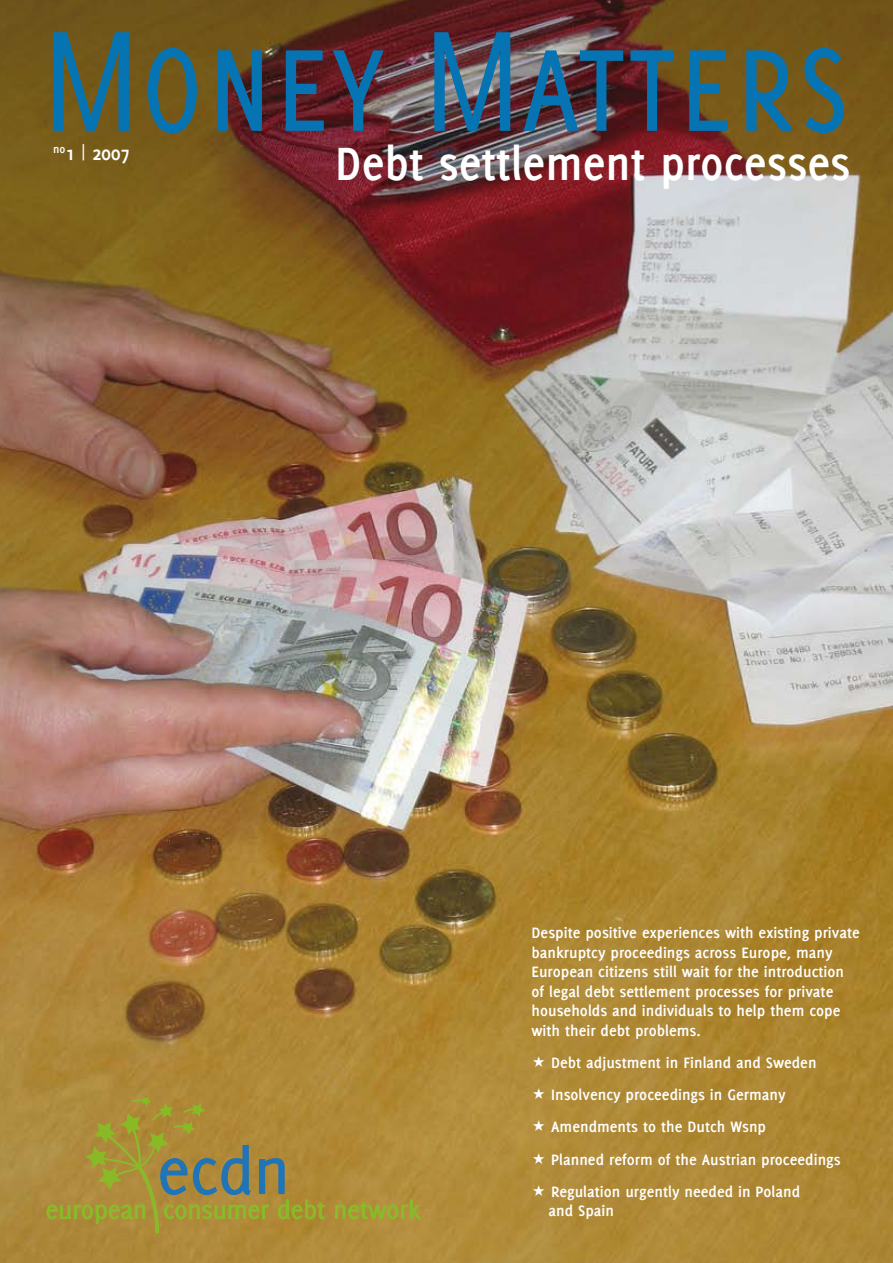
<style>
.page{position:relative;width:893px;height:1263px;background:#fff}
.page>*{position:absolute;margin:0;border:0;box-sizing:border-box;transform-origin:0 0}
.t1{font:156.6px "Delicious Small Caps";color:#0673b3;scale:.83 1}
.t2{font:700 51px "Delicious";color:#fff;scale:.95 1}
.t3{font:700 21px "Delicious";color:#fff}
.t4{font:700 16.5px/19.5px "Delicious";color:#fff}
.s1{font-weight:400}
</style>
<div class="page">
<img style="left:0;top:0;width:893px;height:1263px">
<svg style="left:335px;top:1199px;width:86px;height:21px;background:#a39d35"></svg>
<svg style="left:44px;top:1094px;width:281px;height:145px;background:#a48c3e"></svg>
<svg style="left:533px;top:1056px;width:12px;height:11px"></svg>
<svg style="left:533px;top:1088px;width:12px;height:11px"></svg>
<svg style="left:533px;top:1120px;width:12px;height:11px"></svg>
<svg style="left:533px;top:1152px;width:12px;height:11px"></svg>
<svg style="left:533px;top:1185px;width:12px;height:11px"></svg>
<h1 class="t1" style="left:43px;top:-9px;width:975px">Money Matters</h1>
<h2 class="t2" style="left:335px;top:134px;width:544px">Debt settlement processes</h2>
<p class="t3" style="left:53px;top:141px;width:78px"><sup>no</sup>1 <span class="s1">|</span> 2007</p>
<p class="t4" style="left:531px;top:923px;width:330px">Despite positive experiences with existing private bankruptcy proceedings across Europe, many European citizens still wait for the introduction of legal debt settlement processes for private households and individuals to help them cope with their debt problems.</p>
<p class="t4" style="left:551px;top:1046px;width:291px;line-height:32.2px">Debt adjustment in Finland and Sweden Insolvency proceedings in Germany Amendments to the Dutch Wsnp<br>Planned reform of the Austrian proceedings Regulation urgently needed in Poland</p>
<p class="t4" style="left:549px;top:1201px;width:67px">and Spain</p>
</div>
